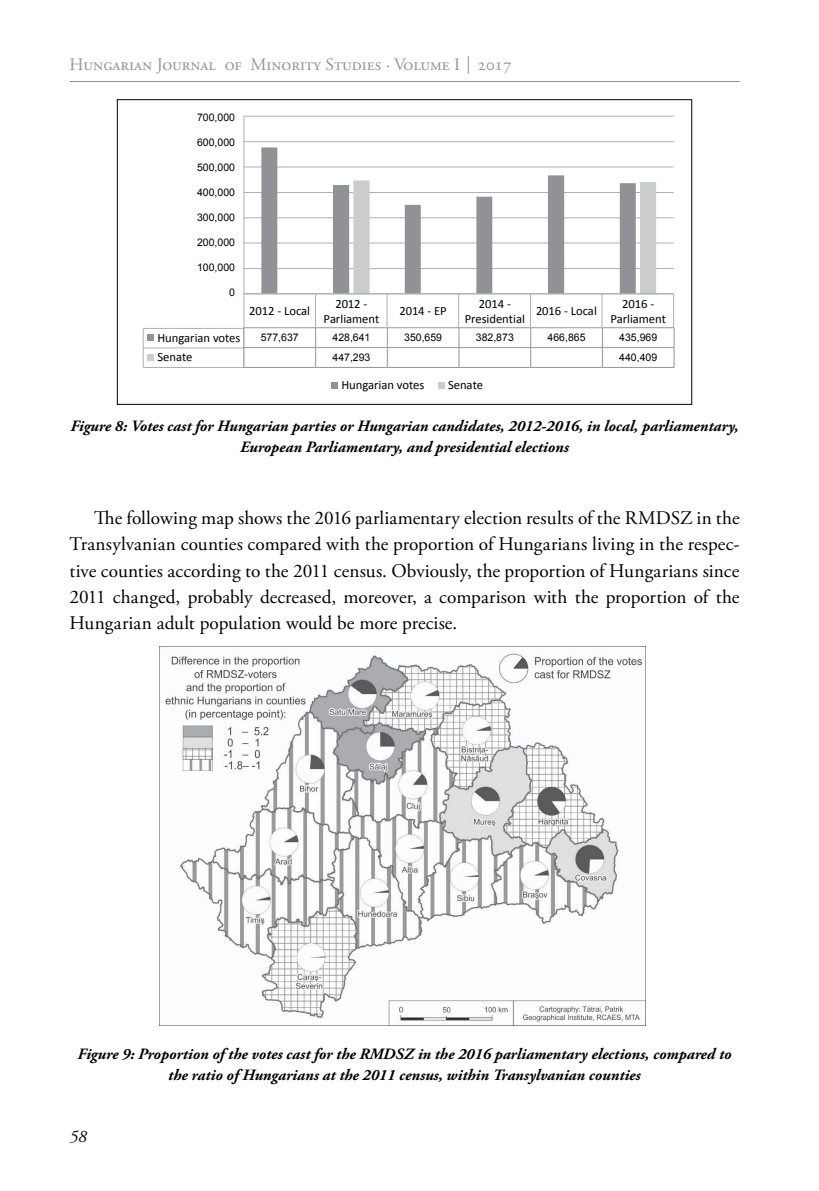
<style>
.page{position:relative;width:819px;height:1191px;background:#fff}
.page>*{position:absolute;margin:0;border:0;box-sizing:border-box;transform-origin:0 0}
.t1{font:19.25px/26.2px "Adobe Garamond Pro";color:#000;text-align:justify}
.t2{font:17.5px "Adobe Garamond Pro";color:#939598}
.t3{font:italic 17.5px "Adobe Garamond Pro";color:#000}
.t4{font:italic 700 15.75px/21px "Adobe Garamond Pro";color:#000;text-align:center}
.t5{font:12.6px/15.4px "Calibri";letter-spacing:-.005em;color:#000;text-align:center}
.t6{font:10.5px "Arial";color:#000}
</style>
<div class="page">
<hr style="left:69px;top:81px;width:670px;height:1px;background:#000">
<img style="left:160px;top:646px;width:486px;height:379px">
<hr style="left:244px;top:268px;width:429px;height:1px;background:#adafb1">
<hr style="left:244px;top:243px;width:429px;height:1px;background:#adafb1">
<hr style="left:244px;top:217px;width:429px;height:1px;background:#adafb1">
<hr style="left:244px;top:192px;width:429px;height:1px;background:#adafb1">
<hr style="left:244px;top:167px;width:429px;height:1px;background:#adafb1">
<hr style="left:244px;top:141px;width:429px;height:1px;background:#adafb1">
<hr style="left:244px;top:116px;width:429px;height:1px;background:#adafb1">
<svg style="left:261px;top:147px;width:374px;height:146px"></svg>
<svg style="left:353px;top:180px;width:303px;height:113px"></svg>
<hr style="left:243px;top:116px;width:1px;height:178px;background:#adafb1">
<hr style="left:244px;top:293px;width:429px;height:1px;background:#adafb1">
<hr style="left:243px;top:294px;width:1px;height:34px;background:#adafb1">
<hr style="left:315px;top:294px;width:1px;height:34px;background:#adafb1">
<hr style="left:387px;top:294px;width:1px;height:34px;background:#adafb1">
<hr style="left:458px;top:294px;width:1px;height:34px;background:#adafb1">
<hr style="left:530px;top:294px;width:1px;height:34px;background:#adafb1">
<hr style="left:601px;top:294px;width:1px;height:34px;background:#adafb1">
<hr style="left:673px;top:294px;width:1px;height:34px;background:#adafb1">
<div style="left:331px;top:381px;width:7px;height:7px;background:#909295"></div>
<div style="left:438px;top:381px;width:7px;height:7px;background:#caccce"></div>
<hr style="left:244px;top:327px;width:71px;height:1px;background:#939598">
<hr style="left:315px;top:327px;width:72px;height:1px;background:#939598">
<hr style="left:387px;top:327px;width:72px;height:1px;background:#939598">
<hr style="left:459px;top:327px;width:71px;height:1px;background:#939598">
<hr style="left:530px;top:327px;width:72px;height:1px;background:#939598">
<hr style="left:602px;top:327px;width:72px;height:1px;background:#939598">
<svg style="left:143px;top:328px;width:531px;height:40px"></svg>
<hr style="left:244px;top:367px;width:71px;height:1px;background:#939598">
<hr style="left:315px;top:367px;width:72px;height:1px;background:#939598">
<hr style="left:387px;top:367px;width:72px;height:1px;background:#939598">
<hr style="left:459px;top:367px;width:71px;height:1px;background:#939598">
<hr style="left:530px;top:367px;width:72px;height:1px;background:#939598">
<hr style="left:602px;top:367px;width:72px;height:1px;background:#939598">
<p class="t2" style="left:69px;top:54px;width:444px">Hungarian Journal of Minority Studies · Volume I 2017</p>
<p class="t5" style="left:194px;top:108px;width:40px">700000</p>
<p class="t6" style="left:197px;top:110px;width:39px">700,000</p>
<p class="t6" style="left:197px;top:135px;width:39px">600,000</p>
<p class="t6" style="left:197px;top:160px;width:39px">500,000</p>
<p class="t6" style="left:197px;top:185px;width:39px">400,000</p>
<p class="t6" style="left:197px;top:210px;width:39px">300,000</p>
<p class="t6" style="left:197px;top:235px;width:39px">200,000</p>
<p class="t6" style="left:197px;top:260px;width:39px">100,000</p>
<p class="t6" style="left:229px;top:285px;width:7px">0</p>
<p class="t5" style="left:194px;top:133px;width:40px">600000</p>
<p class="t5" style="left:194px;top:159px;width:40px">500000</p>
<p class="t5" style="left:194px;top:184px;width:40px">400000</p>
<p class="t5" style="left:194px;top:209px;width:40px">300000</p>
<p class="t5" style="left:194px;top:235px;width:40px">200000</p>
<p class="t5" style="left:194px;top:260px;width:40px">100000</p>
<p class="t6" style="left:227px;top:285px;width:7px">0</p>
<p class="t5" style="left:226px;top:286px;width:8px">0</p>
<p class="t5" style="left:249px;top:303px;width:62px">2012 - Local</p>
<p class="t5" style="left:323px;top:295px;width:57px">2012 -<br>Parliament</p>
<p class="t5" style="left:399px;top:303px;width:49px">2014 - EP</p>
<p class="t5" style="left:464px;top:295px;width:62px">2014 -<br>Presidential</p>
<p class="t5" style="left:536px;top:303px;width:62px">2016 - Local</p>
<p class="t5" style="left:610px;top:295px;width:57px">2016 -<br>Parliament</p>
<p class="t5" style="left:157px;top:330px;width:85px">Hungarian votes</p>
<p class="t5" style="left:261px;top:330px;width:40px">577637</p>
<p class="t5" style="left:332px;top:330px;width:40px">428641</p>
<p class="t5" style="left:404px;top:330px;width:40px">350659</p>
<p class="t5" style="left:475px;top:330px;width:40px">382873</p>
<p class="t5" style="left:547px;top:330px;width:40px">466865</p>
<p class="t5" style="left:619px;top:330px;width:40px">435969</p>
<p class="t5" style="left:157px;top:349px;width:37px">Senate</p>
<p class="t5" style="left:332px;top:349px;width:40px">447293</p>
<p class="t5" style="left:619px;top:349px;width:40px">440409</p>
<p class="t6" style="left:261px;top:330px;width:39px">577,637</p>
<p class="t6" style="left:332px;top:330px;width:39px">428,641</p>
<p class="t6" style="left:404px;top:330px;width:39px">350,659</p>
<p class="t6" style="left:476px;top:330px;width:39px">382,873</p>
<p class="t6" style="left:547px;top:330px;width:39px">466,865</p>
<p class="t6" style="left:619px;top:330px;width:39px">435,969</p>
<p class="t6" style="left:332px;top:350px;width:39px">447,293</p>
<p class="t6" style="left:619px;top:350px;width:39px">440,409</p>
<p class="t5" style="left:341px;top:377px;width:85px">Hungarian votes</p>
<p class="t5" style="left:448px;top:377px;width:37px">Senate</p>
<p class="t4" style="left:70px;top:415px;width:669px">Figure 8: Votes cast for Hungarian parties or Hungarian candidates, 2012-2016, in local, parliamentary,<br>European Parliamentary, and presidential elections</p>
<p class="t1" style="left:69px;top:505px;width:671px;text-indent:25px">The following map shows the 2016 parliamentary election results of the RMDSZ in the Transylvanian counties compared with the proportion of Hungarians living in the respec&shy;tive counties according to the 2011 census. Obviously, the proportion of Hungarians since 2011 changed, probably decreased, moreover, a comparison with the proportion of the Hungarian adult population would be more precise.</p>
<p class="t4" style="left:78px;top:1044px;width:655px">Figure 9: Proportion of the votes cast for the RMDSZ in the 2016 parliamentary elections, compared to the ratio of Hungarians at the 2011 census, within Transylvanian counties</p>
<p class="t3" style="left:69px;top:1126px;width:19px">58</p>
</div>
